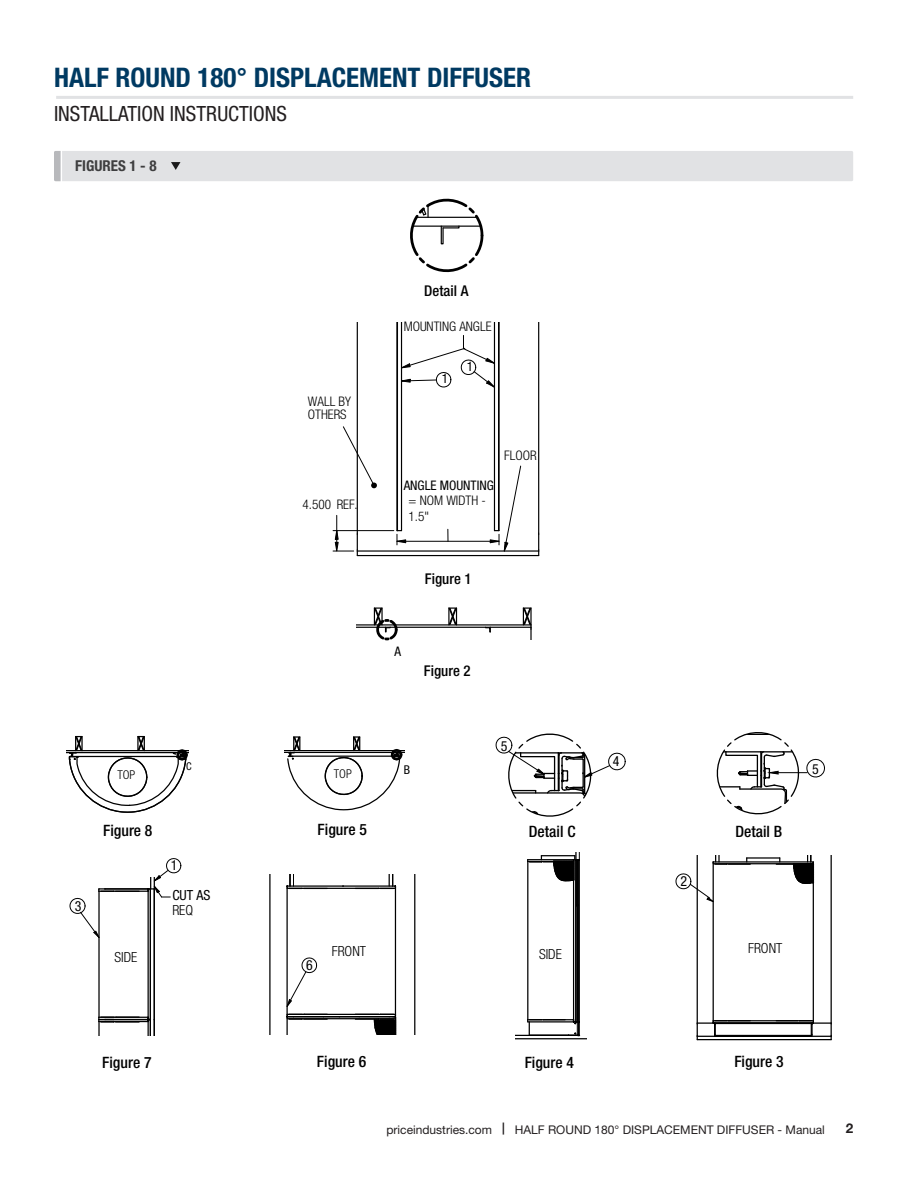
<style>
.page{position:relative;width:918px;height:1188px;background:#fff}
.page>*{position:absolute;margin:0;border:0;box-sizing:border-box;transform-origin:0 0}
.t1{font:700 condensed 27px "Helvetica Neue LT Std";color:#003a62}
.t2{font:condensed 21px "Helvetica Neue LT Std";color:#231f20}
.t3{font:500 condensed 15.6px "Helvetica Neue LT Std";color:#000}
.Image_Caption{font:700 condensed 15px "Helvetica Neue LT Std";color:#3e3e3f}
.t4{font:500 condensed 14.85px "Helvetica Neue LT Std";color:#000}
.t5{font:300 condensed 13.95px "Helvetica Neue LT Std";color:#000}
.t6{font:condensed 13.95px/14.7px "Helvetica Neue LT Std";color:#000}
.t7{font:700 13.5px "Helvetica Neue LT Std";color:#231f20}
.t8{font:300 condensed 13.2px/12.5px "Helvetica Neue LT Std";color:#000}
.t9{font:condensed 13.2px/14.4px "Helvetica Neue LT Std";color:#000;text-align:center}
.t10{font:300 condensed 12.15px "Helvetica Neue LT Std";color:#000}
.t11{font:condensed 12.15px "Helvetica Neue LT Std";color:#000}
.t12{font:12px "Helvetica Neue LT Std";color:#231f20}
.t13{font:condensed 10.65px "Helvetica Neue LT Std";color:#000}
.s1{font-weight:300}
.s2{font-weight:700}
</style>
<div class="page">
<hr style="left:494px;top:322px;width:1px;height:209px;background:#000">
<hr style="left:498px;top:322px;width:2px;height:209px;background:#000">
<hr style="left:357px;top:555px;width:182px;height:1px;background:#000">
<hr style="left:357px;top:550px;width:182px;height:2px;background:#000">
<hr style="left:538px;top:322px;width:1px;height:211px;background:#000">
<hr style="left:357px;top:322px;width:1px;height:211px;background:#000">
<svg style="left:538px;top:533px;width:1px;height:22px"></svg>
<hr style="left:401px;top:322px;width:1px;height:209px;background:#000">
<hr style="left:396px;top:322px;width:2px;height:209px;background:#000">
<hr style="left:333px;top:530px;width:61px;height:1px;background:#000">
<svg style="left:333px;top:515px;width:25px;height:41px"></svg>
<svg style="left:394px;top:530px;width:12px;height:15px"></svg>
<hr style="left:397px;top:541px;width:102px;height:1px;background:#000">
<svg style="left:448px;top:529px;width:1px;height:12px"></svg>
<svg style="left:490px;top:465px;width:31px;height:87px"></svg>
<svg style="left:343px;top:426px;width:34px;height:62px"></svg>
<svg style="left:484px;top:626px;width:7px;height:7px"></svg>
<hr style="left:357px;top:624px;width:174px;height:2px;background:#000">
<hr style="left:357px;top:627px;width:174px;height:1px;background:#000">
<svg style="left:448px;top:607px;width:10px;height:19px"></svg>
<svg style="left:522px;top:607px;width:10px;height:33px"></svg>
<svg style="left:373px;top:607px;width:26px;height:34px"></svg>
<svg style="left:410px;top:198px;width:74px;height:74px"></svg>
<svg style="left:400px;top:335px;width:96px;height:54px"></svg>
<hr style="left:697px;top:1039px;width:134px;height:1px;background:#000">
<hr style="left:831px;top:855px;width:1px;height:168px;background:#000">
<hr style="left:697px;top:855px;width:1px;height:168px;background:#000">
<hr style="left:713px;top:1020px;width:100px;height:1px;background:#000">
<hr style="left:713px;top:862px;width:1px;height:161px;background:#000">
<hr style="left:813px;top:862px;width:1px;height:161px;background:#000">
<svg style="left:776px;top:1020px;width:56px;height:20px"></svg>
<svg style="left:697px;top:1020px;width:53px;height:19px"></svg>
<hr style="left:715px;top:1022px;width:96px;height:2px;background:#000">
<hr style="left:715px;top:1035px;width:96px;height:2px;background:#000">
<hr style="left:515px;top:1038px;width:71px;height:1px;background:#000">
<hr style="left:515px;top:1035px;width:63px;height:1px;background:#000">
<svg style="left:526px;top:852px;width:54px;height:185px"></svg>
<svg style="left:285px;top:736px;width:119px;height:75px"></svg>
<hr style="left:769px;top:772px;width:38px;height:1px;background:#000">
<svg style="left:716px;top:732px;width:84px;height:83px"></svg>
<svg style="left:806px;top:758px;width:19px;height:20px"></svg>
<hr style="left:414px;top:875px;width:1px;height:160px;background:#000">
<hr style="left:269px;top:875px;width:1px;height:160px;background:#000">
<hr style="left:99px;top:1021px;width:49px;height:1px;background:#000">
<hr style="left:99px;top:1017px;width:49px;height:1px;background:#000">
<hr style="left:99px;top:1019px;width:49px;height:1px;background:#000">
<svg style="left:98px;top:1016px;width:41px;height:20px"></svg>
<hr style="left:99px;top:891px;width:49px;height:1px;background:#000">
<hr style="left:105px;top:888px;width:43px;height:2px;background:#000">
<hr style="left:98px;top:891px;width:2px;height:126px;background:#000">
<svg style="left:67px;top:735px;width:122px;height:78px"></svg>
<svg style="left:286px;top:875px;width:111px;height:160px"></svg>
<svg style="left:69px;top:888px;width:70px;height:52px"></svg>
<svg style="left:496px;top:733px;width:130px;height:84px"></svg>
<svg style="left:675px;top:855px;width:140px;height:48px"></svg>
<svg style="left:146px;top:858px;width:35px;height:178px"></svg>
<div style="left:55px;top:151px;width:798px;height:30px;background:#e1e2e4;border-radius:2px"></div>
<svg style="left:171px;top:162px;width:9px;height:8px"></svg>
<hr style="left:61px;top:148px;width:1px;height:37px;background:#fff">
<svg style="left:54px;top:151px;width:6px;height:30px"></svg>
<hr style="left:56px;top:96px;width:797px;height:3px;background:#e1e2e4">
<h1 class="t1" style="left:54px;top:61px;width:479px">HALF ROUND 180° DISPLACEMENT DIFFUSER</h1>
<h2 class="t2" style="left:54px;top:102px;width:235px">INSTALLATION INSTRUCTIONS</h2>
<p class="Image_Caption" style="left:75px;top:157px;width:83px">FIGURES 1 - 8</p>
<p class="t6" style="left:75px;top:898px;width:8px">3</p>
<p class="t10" style="left:117px;top:768px;width:19px">TOP</p>
<p class="t3" style="left:103px;top:821px;width:51px">Figure 8</p>
<p class="t5" style="left:114px;top:949px;width:24px">SIDE</p>
<p class="t13" style="left:186px;top:760px;width:7px">C</p>
<p class="t6" style="left:171px;top:858px;width:8px">1</p>
<p class="t6" style="left:172px;top:888px;width:40px">CUT AS<br><span class="s1">REQ</span></p>
<p class="t3" style="left:102px;top:1053px;width:51px">Figure 7</p>
<p class="t8" style="left:308px;top:395px;width:45px">WALL BY<br>OTHERS</p>
<p class="t8" style="left:303px;top:498px;width:57px">4.500 REF.</p>
<p class="t10" style="left:334px;top:767px;width:19px">TOP</p>
<p class="t3" style="left:318px;top:820px;width:51px">Figure 5</p>
<p class="t4" style="left:424px;top:281px;width:46px">Detail A</p>
<p class="t8" style="left:404px;top:320px;width:89px">MOUNTING ANGLE</p>
<p class="t9" style="left:442px;top:371px;width:8px">1</p>
<p class="t9" style="left:467px;top:359px;width:8px">1</p>
<p class="t5" style="left:496px;top:448px;width:60px">4.500 REF.</p>
<p class="t8" style="left:504px;top:449px;width:34px">FLOOR</p>
<p class="t9" style="left:404px;top:478px;width:92px">ANGLE MOUNTING <span class="s1">= NOM WIDTH -</span></p>
<p class="t8" style="left:409px;top:510px;width:22px">1.5"</p>
<p class="t4" style="left:425px;top:570px;width:48px">Figure 1</p>
<p class="t9" style="left:395px;top:644px;width:8px">A</p>
<p class="t4" style="left:424px;top:662px;width:48px">Figure 2</p>
<p class="t11" style="left:404px;top:762px;width:8px">B</p>
<p class="t6" style="left:501px;top:739px;width:8px">5</p>
<p class="t3" style="left:529px;top:822px;width:48px">Detail C</p>
<p class="t6" style="left:613px;top:754px;width:8px">4</p>
<p class="t6" style="left:306px;top:957px;width:8px">6</p>
<p class="t5" style="left:332px;top:943px;width:36px">FRONT</p>
<p class="t5" style="left:539px;top:946px;width:24px">SIDE</p>
<p class="t6" style="left:680px;top:873px;width:8px">2</p>
<p class="t3" style="left:735px;top:823px;width:48px">Detail B</p>
<p class="t6" style="left:812px;top:761px;width:8px">5</p>
<p class="t5" style="left:748px;top:940px;width:36px">FRONT</p>
<p class="t3" style="left:317px;top:1052px;width:51px">Figure 6</p>
<p class="t3" style="left:525px;top:1053px;width:51px">Figure 4</p>
<p class="t3" style="left:734px;top:1052px;width:51px">Figure 3</p>
<p class="t12" style="left:387px;top:1122px;width:440px">priceindustries.com <span class="s2">|</span> HALF ROUND 180° DISPLACEMENT DIFFUSER - Manual</p>
<p class="t7" style="left:846px;top:1120px;width:9px">2</p>
</div>
